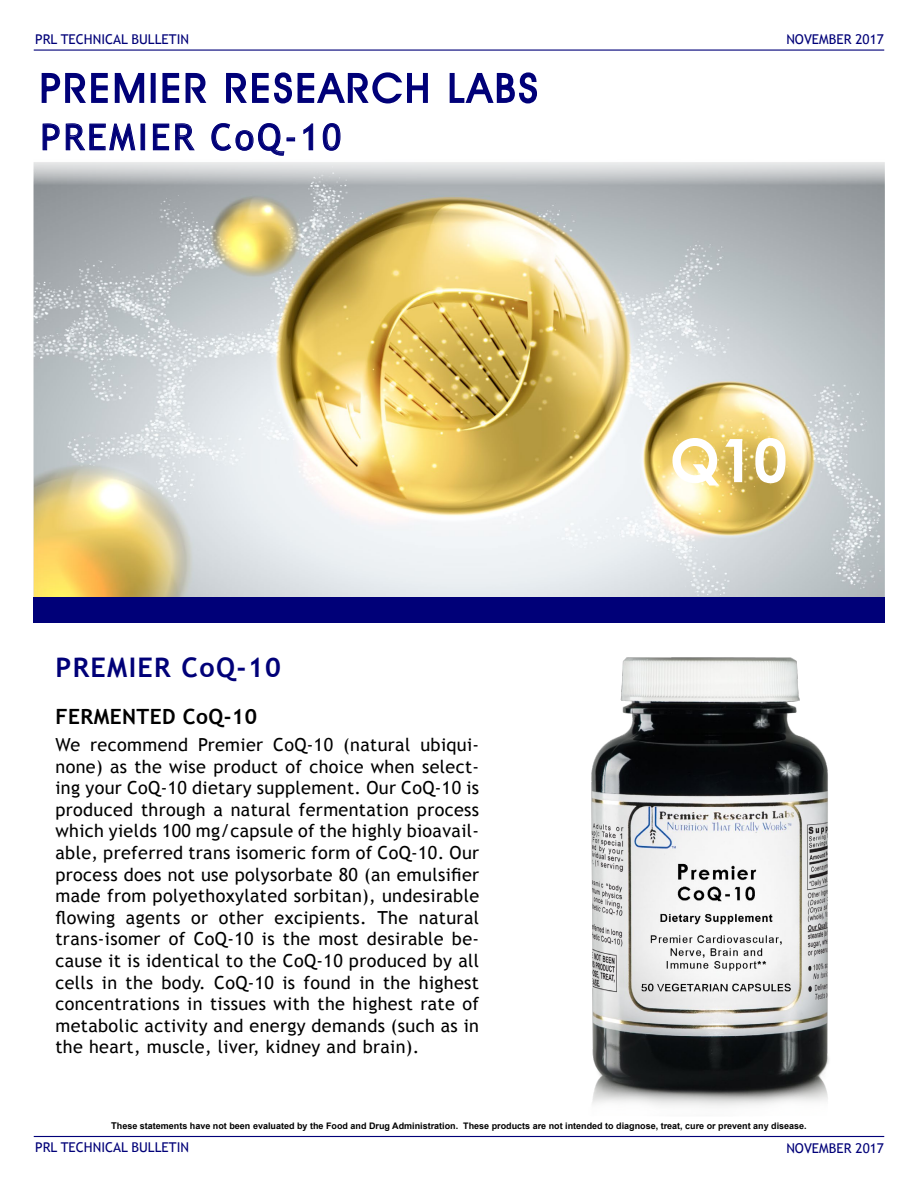
<style>
.page{position:relative;width:918px;height:1188px;background:#fff}
.page>*{position:absolute;margin:0;border:0;box-sizing:border-box;transform-origin:0 0}
.t1{font:700 60px "Century Gothic";color:#fff}
.t2{font:39px "Avant Garde IT Cby BT";letter-spacing:.1em;color:#000078}
.t3{font:36px "Trebuchet MS";letter-spacing:.08em;color:#000078}
.t4{font:700 27px "Trebuchet MS";letter-spacing:.05em;color:#000078}
.t5{font:700 21px "Trebuchet MS";letter-spacing:.02em;color:#000}
.t6{font:18px/21.6px "Trebuchet MS";letter-spacing:.02em;color:#000;text-align:justify}
.t7{font:13.5px "Trebuchet MS";color:#000078}
.t8{font:700 9px "Arial";color:#000}
.s1{font-size:9.3px}
</style>
<div class="page">
<hr style="left:34px;top:50px;width:850px;height:1px;background:#000078">
<svg style="left:41px;top:72px;width:104px;height:31px"></svg>
<div style="left:151px;top:73px;width:5px;height:30px;border:2px solid #000078"></div>
<svg style="left:162px;top:72px;width:45px;height:31px"></svg>
<svg style="left:226px;top:72px;width:202px;height:32px"></svg>
<svg style="left:449px;top:72px;width:88px;height:32px"></svg>
<svg style="left:43px;top:123px;width:17px;height:22px"></svg>
<svg style="left:66px;top:123px;width:69px;height:22px"></svg>
<div style="left:141px;top:124px;width:4px;height:26px;border:1px solid #000078"></div>
<svg style="left:153px;top:124px;width:16px;height:21px"></svg>
<svg style="left:175px;top:123px;width:17px;height:22px"></svg>
<svg style="left:211px;top:123px;width:84px;height:22px"></svg>
<svg style="left:303px;top:123px;width:10px;height:22px"></svg>
<svg style="left:323px;top:123px;width:18px;height:22px"></svg>
<img style="left:34px;top:145px;width:850px;height:452px">
<img style="left:585px;top:657px;width:249px;height:479px">
<hr style="left:34px;top:1136px;width:850px;height:1px;background:#000078">
<div style="left:34px;top:597px;width:851px;height:25px;background:#000078"></div>
<p class="t7" style="left:35px;top:31px;width:155px">PRL TECHNICAL BULLETIN</p>
<p class="t7" style="left:786px;top:31px;width:99px">NOVEMBER 2017</p>
<h2 class="t2" style="left:40px;top:64px;width:498px">PREMIER RESEARCH LABS</h2>
<h3 class="t3" style="left:40px;top:116px;width:302px">PREMIER CoQ-10</h3>
<h3 class="t4" style="left:56px;top:651px;width:227px">PREMIER CoQ-10</h3>
<p class="t5" style="left:56px;top:703px;width:203px">FERMENTED CoQ-10</p>
<p class="t6" style="left:56px;top:734px;width:425px">We recommend Premier CoQ-10 (natural ubiqui&shy;none) as the wise product of choice when select&shy;ing your CoQ-10 dietary supplement. Our CoQ-10 is produced through a natural fermentation process which yields 100 mg/capsule of the highly bioavail&shy;able, preferred trans isomeric form of CoQ-10. Our process does not use polysorbate 80 (an emulsifier made from polyethoxylated sorbitan), undesirable flowing agents or other excipients. The natural trans-isomer of CoQ-10 is the most desirable be&shy;cause it is identical to the CoQ-10 produced by all cells in the body. CoQ-10 is found in the highest concentrations in tissues with the highest rate of metabolic activity and energy demands (such as in the heart, muscle, liver, kidney and brain).</p>
<h1 class="t1" style="left:670px;top:415px;width:119px">Q10</h1>
<p class="t8" style="left:111px;top:1120px;width:697px"><span class="s1">T</span>hese statements have not been evaluated by the Food and Drug Administration. These products are not intended to diagnose, treat, cure or prevent any disease.</p>
<p class="t7" style="left:786px;top:1141px;width:99px">NOVEMBER 2017</p>
<p class="t7" style="left:35px;top:1139px;width:155px">PRL TECHNICAL BULLETIN</p>
</div>
